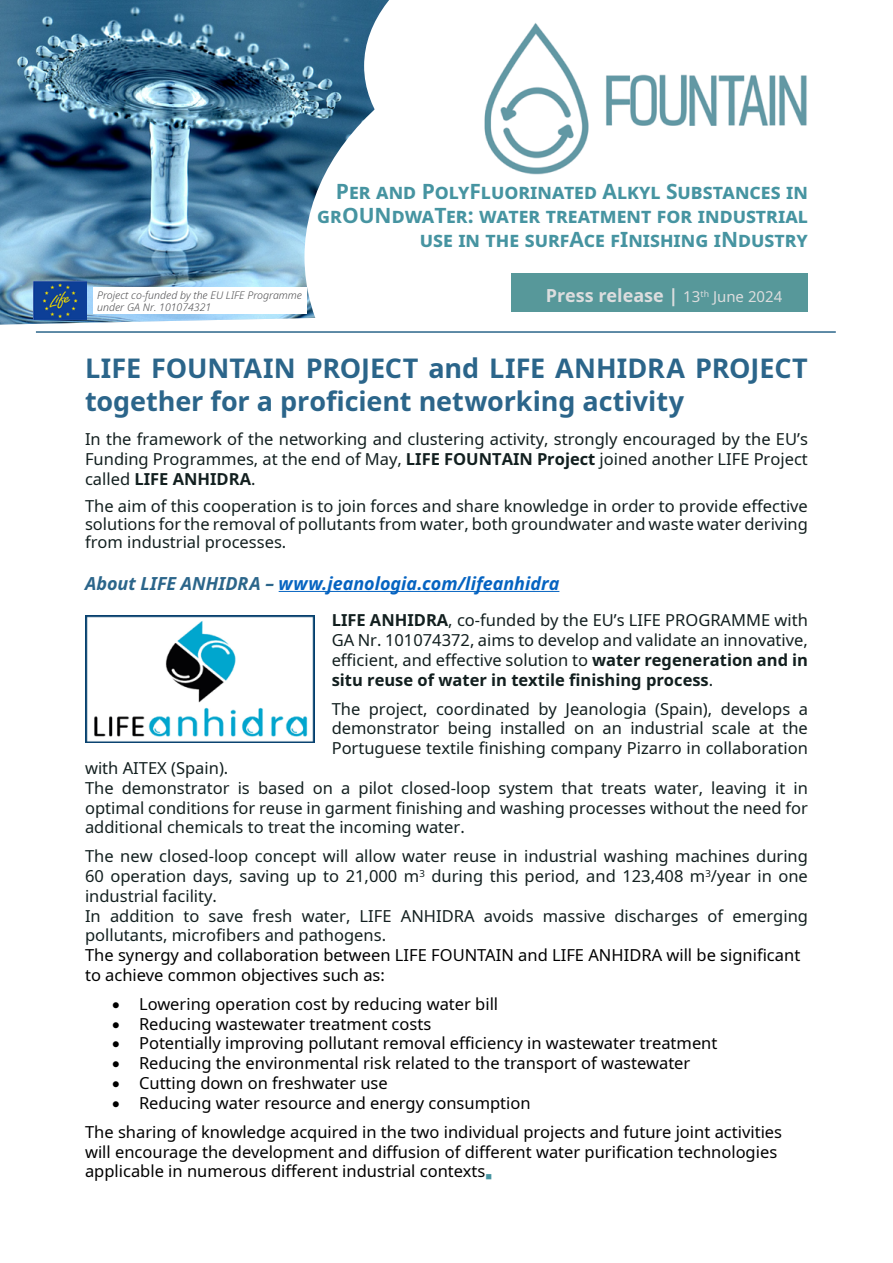
<style>
.page{position:relative;width:893px;height:1263px;background:#fff}
.page>*{position:absolute;margin:0;border:0;box-sizing:border-box;transform-origin:0 0}
.t1{font:700 27px/33px "Noto Sans";letter-spacing:-.005em;color:#2b658a}
.t2{font:700 21px/24px "Noto Sans";color:#4694a1;text-align:right}
.t3{font:italic 700 18px "Noto Sans";color:#0563c1}
.t4{font:700 18px "Noto Sans";color:#dcddde}
.t5{font:16.5px/19.8px "Noto Sans";color:#121f1f;text-align:justify}
.t6{font:16.5px/19.8px "Noto Sans";color:#000}
.t7{font:italic 300 10.5px/12.6px "Noto Sans";color:#4d4d4f}
.s1{font-weight:400;font-size:15px}
.s2{font-weight:700}
.s3{color:#2b658a}
.s4{color:#4694a1}
</style>
<div class="page">
<img style="left:0;top:0;width:364px;height:325px">
<svg style="left:304px;top:16px;width:208px;height:309px"></svg>
<div style="left:512px;top:273px;width:296px;height:39px;background:#57989a"></div>
<svg style="left:364px;top:0;width:148px;height:230px"></svg>
<img style="left:482px;top:22px;width:325px;height:153px">
<img style="left:34px;top:281px;width:53px;height:39px">
<div style="left:93px;top:287px;width:213px;height:27px;background:#fff"></div>
<hr style="left:279px;top:591px;width:280px;height:1px;background:#0563c1">
<img style="left:85px;top:616px;width:230px;height:127px">
<hr style="left:36px;top:331px;width:800px;height:2px;background:#2b658a">
<p class="t2" style="left:317px;top:180px;width:492px">Per and PolyFluorinated Alkyl Substances in grOUNdwaTer: water treatment for industrial use in the surfAce fInishing iNdustry</p>
<p class="t7" style="left:97px;top:289px;width:206px">Project co-funded by the EU LIFE Programme under GA Nr. 101074321</p>
<p class="t4" style="left:546px;top:283px;width:238px">Press release | <span class="s1">13</span><sup>th</sup> <span class="s1">June 2024</span></p>
<h1 class="t1" style="left:85px;top:353px;width:724px">LIFE FOUNTAIN PROJECT and LIFE ANHIDRA PROJECT together for a proficient networking activity</h1>
<p class="t5" style="left:85px;top:429px;width:724px">In the framework of the networking and clustering activity, strongly encouraged by the EU’s Funding Programmes, at the end of May, <span class="s2">LIFE FOUNTAIN Project</span> joined another LIFE Project called <span class="s2">LIFE ANHIDRA</span>.</p>
<p class="t5" style="left:85px;top:497px;width:724px;line-height:18px">The aim of this cooperation is to join forces and share knowledge in order to provide effective solutions for the removal of pollutants from water, both groundwater and waste water deriving from industrial processes.</p>
<p class="t3" style="left:85px;top:570px;width:476px"><span class="s3">About LIFE ANHIDRA –</span> www.jeanologia.com/lifeanhidra</p>
<p class="t5" style="left:332px;top:611px;width:478px"><span class="s2">LIFE ANHIDRA</span>, co-funded by the EU’s LIFE PROGRAMME with GA Nr. 101074372, aims to develop and validate an innovative, efficient, and effective solution to <span class="s2">water regeneration and in situ reuse of water in textile finishing process</span>.</p>
<p class="t5" style="left:332px;top:699px;width:478px">The project, coordinated by Jeanologia (Spain), develops a demonstrator being installed on an industrial scale at the Portuguese textile finishing company Pizarro in collaboration</p>
<p class="t5" style="left:85px;top:758px;width:724px;text-align:left">with AITEX (Spain).<br>The demonstrator is based on a pilot closed-loop system that treats water, leaving it in optimal conditions for reuse in garment finishing and washing processes without the need for additional chemicals to treat the incoming water.</p>
<p class="t5" style="left:85px;top:847px;width:724px;text-align:left">The new closed-loop concept will allow water reuse in industrial washing machines during 60 operation days, saving up to 21,000 m<sup>3</sup> during this period, and 123,408 m<sup>3</sup>/year in one industrial facility.<br>In addition to save fresh water, LIFE ANHIDRA avoids massive discharges of emerging pollutants, microfibers and pathogens.</p>
<p class="t6" style="left:85px;top:946px;width:717px">The synergy and collaboration between LIFE FOUNTAIN and LIFE ANHIDRA will be significant to achieve common objectives such as:</p>
<p class="t6" style="left:112px;top:994px;width:388px">• Lowering operation cost by reducing water bill</p>
<p class="t6" style="left:112px;top:1014px;width:321px">• Reducing wastewater treatment costs</p>
<p class="t6" style="left:112px;top:1034px;width:607px">• Potentially improving pollutant removal efficiency in wastewater treatment</p>
<p class="t6" style="left:112px;top:1054px;width:580px">• Reducing the environmental risk related to the transport of wastewater</p>
<p class="t6" style="left:112px;top:1073px;width:277px">• Cutting down on freshwater use</p>
<p class="t6" style="left:85px;top:1089px;width:699px;line-height:28.8px;text-indent:27px">• Reducing water resource and energy consumption<br>The sharing of knowledge acquired in the two individual projects and future joint activities</p>
<p class="t6" style="left:85px;top:1142px;width:694px">will encourage the development and diffusion of different water purification technologies applicable in numerous different industrial contexts<span class="s4">■</span></p>
</div>
